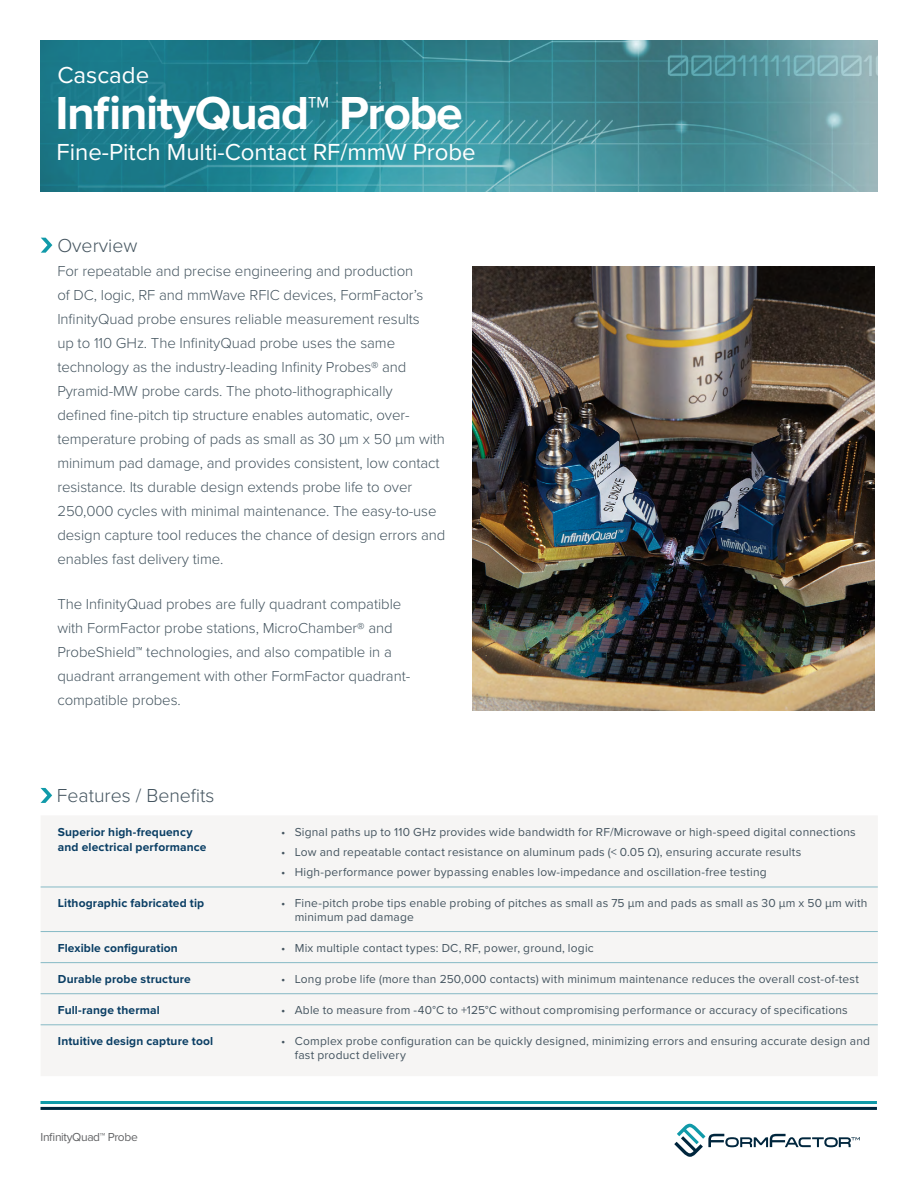
<style>
.page{position:relative;width:918px;height:1188px;background:#fff}
.page>*{position:absolute;margin:0;border:0;box-sizing:border-box;transform-origin:0 0}
.t1{font:700 48px "Proxima Nova";letter-spacing:-.03em;color:#fff}
.t2{font:24px "Proxima Nova";color:#fff}
.t3{font:300 19.5px "Proxima Nova";color:#455560}
.t4{font:300 15px/24px "Proxima Nova";letter-spacing:-.005em;color:#455560}
.t5{font:12px/13.5px "Proxima Nova";letter-spacing:.015em;color:#455560}
.t6{font:700 12px/15px "Proxima Nova";letter-spacing:.01em;color:#0a3e64}
.t7{font:12px "Proxima Nova";letter-spacing:-.03em;color:#636466}
</style>
<div class="page">
<hr style="left:40px;top:1101px;width:837px;height:3px;background:#109aa9">
<hr style="left:40px;top:1107px;width:837px;height:3px;background:#00263d">
<svg style="left:674px;top:1124px;width:186px;height:33px"></svg>
<img style="left:40px;top:40px;width:838px;height:152px">
<div style="left:41px;top:816px;width:837px;height:260px;background:#f6f5f4"></div>
<hr style="left:41px;top:887px;width:223px;height:1px;background:#85b9c5">
<hr style="left:264px;top:887px;width:614px;height:1px;background:#85b9c5">
<hr style="left:41px;top:931px;width:223px;height:1px;background:#85b9c5">
<hr style="left:264px;top:931px;width:614px;height:1px;background:#85b9c5">
<hr style="left:41px;top:962px;width:223px;height:1px;background:#85b9c5">
<hr style="left:264px;top:962px;width:614px;height:1px;background:#85b9c5">
<hr style="left:41px;top:993px;width:223px;height:1px;background:#85b9c5">
<hr style="left:264px;top:993px;width:614px;height:1px;background:#85b9c5">
<hr style="left:41px;top:1025px;width:223px;height:1px;background:#85b9c5">
<hr style="left:264px;top:1025px;width:614px;height:1px;background:#85b9c5">
<svg style="left:41px;top:788px;width:11px;height:15px"></svg>
<img style="left:472px;top:267px;width:402px;height:444px">
<svg style="left:41px;top:238px;width:11px;height:15px"></svg>
<h2 class="t2" style="left:57px;top:61px;width:93px">Cascade</h2>
<h1 class="t1" style="left:55px;top:84px;width:409px">InfinityQuad™ Probe</h1>
<h2 class="t2" style="left:57px;top:138px;width:421px">Fine-Pitch Multi-Contact RF/mmW Probe</h2>
<h3 class="t3" style="left:57px;top:234px;width:82px">Overview</h3>
<p class="t4" style="left:57px;top:260px;width:390px">For repeatable and precise engineering and production<br>of DC, logic, RF and mmWave RFIC devices, FormFactor’s InfinityQuad probe ensures reliable measurement results<br>up to 110 GHz. The InfinityQuad probe uses the same technology as the industry-leading Infinity Probes® and Pyramid-MW probe cards. The photo-lithographically defined fine-pitch tip structure enables automatic, over&shy;temperature probing of pads as small as 30 µm x 50 µm with minimum pad damage, and provides consistent, low contact resistance. Its durable design extends probe life to over 250,000 cycles with minimal maintenance. The easy-to-use design capture tool reduces the chance of design errors and enables fast delivery time.</p>
<p class="t4" style="left:57px;top:592px;width:354px">The InfinityQuad probes are fully quadrant compatible with FormFactor probe stations, MicroChamber® and ProbeShield™ technologies, and also compatible in a quadrant arrangement with other FormFactor quadrant&shy;compatible probes.</p>
<h3 class="t3" style="left:57px;top:784px;width:159px">Features / Benefits</h3>
<p class="t6" style="left:58px;top:825px;width:150px">Superior high-frequency and electrical performance</p>
<p class="t5" style="left:281px;top:825px;width:576px">• Signal paths up to 110 GHz provides wide bandwidth for RF/Microwave or high-speed digital connections</p>
<p class="t5" style="left:281px;top:845px;width:522px">• Low and repeatable contact resistance on aluminum pads (&lt; 0.05 Ω), ensuring accurate results</p>
<p class="t5" style="left:281px;top:866px;width:487px">• High-performance power bypassing enables low-impedance and oscillation-free testing</p>
<p class="t6" style="left:58px;top:896px;width:148px">Lithographic fabricated tip</p>
<p class="t5" style="left:295px;top:897px;width:574px;text-indent:-13px">• Fine-pitch probe tips enable probing of pitches as small as 75 µm and pads as small as 30 µm x 50 µm with minimum pad damage</p>
<p class="t6" style="left:58px;top:941px;width:121px">Flexible configuration</p>
<p class="t5" style="left:281px;top:941px;width:314px">• Mix multiple contact types: DC, RF, power, ground, logic</p>
<p class="t6" style="left:58px;top:972px;width:135px">Durable probe structure</p>
<p class="t5" style="left:281px;top:972px;width:579px">• Long probe life (more than 250,000 contacts) with minimum maintenance reduces the overall cost-of-test</p>
<p class="t6" style="left:58px;top:1003px;width:103px">Full-range thermal</p>
<p class="t5" style="left:281px;top:1003px;width:568px">• Able to measure from -40°C to +125°C without compromising performance or accuracy of specifications</p>
<p class="t6" style="left:58px;top:1034px;width:157px">Intuitive design capture tool</p>
<p class="t5" style="left:295px;top:1035px;width:577px;text-indent:-13px">• Complex probe configuration can be quickly designed, minimizing errors and ensuring accurate design and fast product delivery</p>
<p class="t7" style="left:40px;top:1130px;width:99px">InfinityQuad™ Probe</p>
</div>
